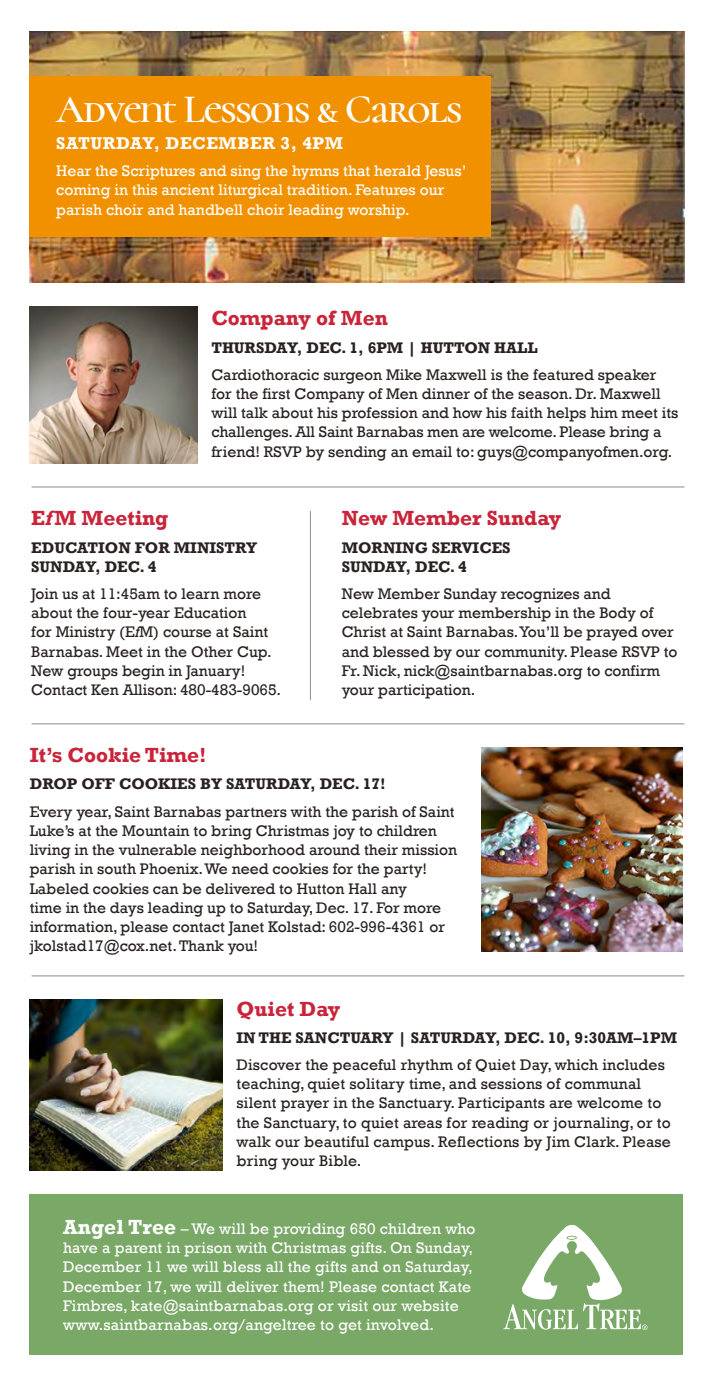
<style>
.page{position:relative;width:714px;height:1386px;background:#fff}
.page>*{position:absolute;margin:0;border:0;box-sizing:border-box;transform-origin:0 0}
.t1{font:600 40.25px "Cormorant Unicase";letter-spacing:-.04em;color:#fff}
.t2{font:700 21px "Rockwell";color:#c9243a}
.t3{font:700 17.5px "Rockwell";letter-spacing:.03em;color:#fff}
.t4{font:15.75px/19.2px "Rockwell";color:#28211f}
.t5{font:15.75px/19.2px "Rockwell";letter-spacing:.01em;color:#fff}
.t6{font:700 15.75px/19.2px "Rockwell";color:#28211f}
.s1{font-style:italic}
.s2{font-weight:700;font-size:21px}
</style>
<div class="page">
<hr style="left:32px;top:976px;width:652px;height:1px;background:#8a8c8e">
<hr style="left:32px;top:724px;width:652px;height:1px;background:#8a8c8e">
<hr style="left:32px;top:487px;width:652px;height:1px;background:#8a8c8e">
<img style="left:30px;top:31px;width:654px;height:251px">
<div style="left:30px;top:76px;width:461px;height:161px;background:#f29100"></div>
<img style="left:30px;top:306px;width:167px;height:157px">
<div style="left:30px;top:1194px;width:653px;height:161px;background:#79a867"></div>
<svg style="left:503px;top:1225px;width:144px;height:105px"></svg>
<hr style="left:310px;top:511px;width:1px;height:189px;background:#8a8c8e">
<img style="left:481px;top:748px;width:202px;height:204px">
<img style="left:30px;top:1000px;width:193px;height:170px">
<h1 class="t1" style="left:56px;top:85px;width:408px">Advent Lessons &amp; Carols</h1>
<p class="t3" style="left:56px;top:132px;width:288px">SATURDAY, DECEMBER 3, 4PM</p>
<p class="t5" style="left:56px;top:161px;width:412px">Hear the Scriptures and sing the hymns that herald Jesus’ coming in this ancient liturgical tradition. Features our parish choir and handbell choir leading worship.</p>
<h2 class="t2" style="left:211px;top:306px;width:178px">Company of Men</h2>
<p class="t6" style="left:211px;top:337px;width:328px">THURSDAY, DEC. 1, 6PM | HUTTON HALL</p>
<p class="t4" style="left:211px;top:364px;width:468px">Cardiothoracic surgeon Mike Maxwell is the featured speaker for the first Company of Men dinner of the season. Dr. Maxwell will talk about his profession and how his faith helps him meet its challenges. All Saint Barnabas men are welcome. Please bring a friend! RSVP by sending an email to: guys@companyofmen.org.</p>
<h2 class="t2" style="left:31px;top:506px;width:139px">E<span class="s1">f</span>M Meeting</h2>
<p class="t6" style="left:31px;top:537px;width:227px">EDUCATION FOR MINISTRY<br>SUNDAY, DEC. 4</p>
<p class="t4" style="left:31px;top:584px;width:251px">Join us at 11:45am to learn more about the four-year Education<br>for Ministry (E<span class="s1">f</span>M) course at Saint<br>Barnabas. Meet in the Other Cup.<br>New groups begin in January!<br>Contact Ken Allison: 480-483-9065.</p>
<h2 class="t2" style="left:342px;top:506px;width:221px">New Member Sunday</h2>
<p class="t6" style="left:342px;top:537px;width:170px">MORNING SERVICES<br>SUNDAY, DEC. 4</p>
<p class="t4" style="left:342px;top:584px;width:337px">New Member Sunday recognizes and celebrates your membership in the Body of Christ at Saint Barnabas. You’ll be prayed over and blessed by our community. Please RSVP to Fr. Nick, nick@saintbarnabas.org to confirm your participation.</p>
<h2 class="t2" style="left:30px;top:742px;width:178px">It’s Cookie Time!</h2>
<p class="t6" style="left:30px;top:774px;width:358px">DROP OFF COOKIES BY SATURDAY, DEC. 17!</p>
<p class="t4" style="left:30px;top:801px;width:429px">Every year, Saint Barnabas partners with the parish of Saint Luke’s at the Mountain to bring Christmas joy to children living in the vulnerable neighborhood around their mission parish in south Phoenix. We need cookies for the party!<br>Labeled cookies can be delivered to Hutton Hall any<br>time in the days leading up to Saturday, Dec. 17. For more information, please contact Janet Kolstad: 602-996-4361 or jkolstad17@cox.net. Thank you!</p>
<h2 class="t2" style="left:237px;top:996px;width:105px">Quiet Day</h2>
<p class="t6" style="left:237px;top:1027px;width:442px">IN THE SANCTUARY | SATURDAY, DEC. 10, 9:30AM–1PM</p>
<p class="t4" style="left:237px;top:1055px;width:436px">Discover the peaceful rhythm of Quiet Day, which includes teaching, quiet solitary time, and sessions of communal silent prayer in the Sanctuary. Participants are welcome to the Sanctuary, to quiet areas for reading or journaling, or to walk our beautiful campus. Reflections by Jim Clark. Please bring your Bible.</p>
<p class="t5" style="left:63px;top:1219px;width:414px"><span class="s2">Angel Tree</span> – We will be providing 650 children who have a parent in prison with Christmas gifts. On Sunday, December 11 we will bless all the gifts and on Saturday, December 17, we will deliver them! Please contact Kate Fimbres, kate@saintbarnabas.org or visit our website www.saintbarnabas.org/angeltree to get involved.</p>
</div>
